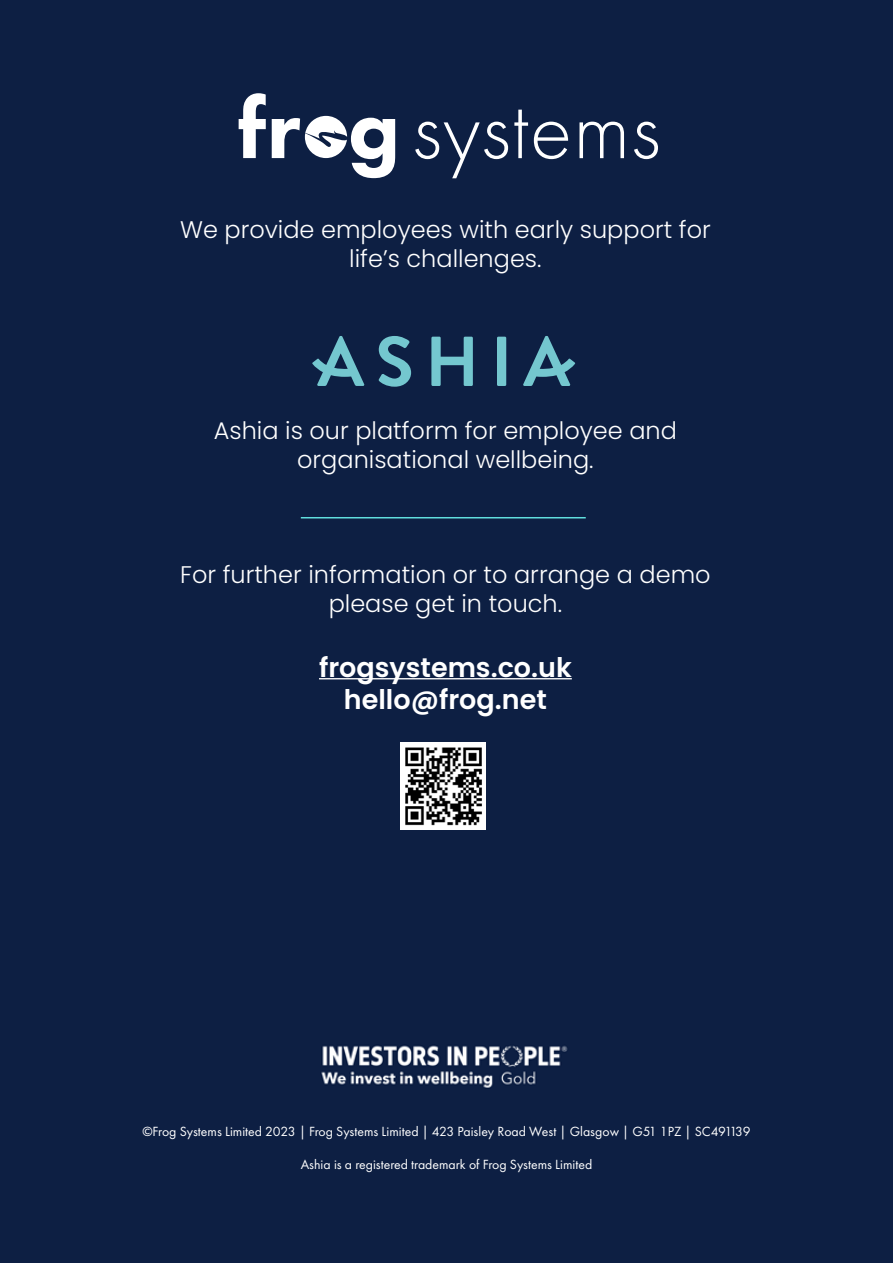
<style>
.page{position:relative;width:893px;height:1263px;background:#0d1f43}
.page>*{position:absolute;margin:0;border:0;box-sizing:border-box;transform-origin:0 0}
.t1{font:300 87.6px "Futura PT";letter-spacing:.01em;color:#fff}
.t2{font:600 27px/32.4px "Poppins";color:#fff;text-align:center}
.t3{font:300 24px/28.8px "Poppins";color:#fff;text-align:center}
.t4{font:13.8px "Futura PT";color:#fff}
.s1{font-weight:800}
</style>
<div class="page">
<svg style="left:305px;top:116px;width:42px;height:42px"></svg>
<hr style="left:319px;top:678px;width:253px;height:1px;background:#fff">
<img style="left:321px;top:1045px;width:247px;height:43px">
<svg style="left:378px;top:336px;width:33px;height:51px"></svg>
<svg style="left:431px;top:337px;width:42px;height:49px"></svg>
<div style="left:497px;top:337px;width:9px;height:49px;background:#74c7cf"></div>
<svg style="left:312px;top:336px;width:53px;height:50px"></svg>
<svg style="left:523px;top:336px;width:52px;height:50px"></svg>
<img style="left:401px;top:743px;width:85px;height:86px">
<hr style="left:301px;top:517px;width:285px;height:1px;background:#60dedd">
<h1 class="t1" style="left:237px;top:79px;width:425px"><span class="s1">fr g</span>systems</h1>
<p class="t3" style="left:180px;top:215px;width:532px">We provide employees with early support for life’s challenges.</p>
<p class="t3" style="left:214px;top:417px;width:465px">Ashia is our platform for employee and organisational wellbeing.</p>
<p class="t3" style="left:180px;top:561px;width:532px">For further information or to arrange a demo please get in touch.</p>
<p class="t2" style="left:319px;top:651px;width:254px">frogsystems.co.uk hello@frog.net</p>
<p class="t4" style="left:142px;top:1123px;width:610px">©Frog Systems Limited 2023 | Frog Systems Limited | 423 Paisley Road West | Glasgow | G51 1PZ | SC491139</p>
<p class="t4" style="left:301px;top:1156px;width:293px">Ashia is a registered trademark of Frog Systems Limited</p>
</div>
